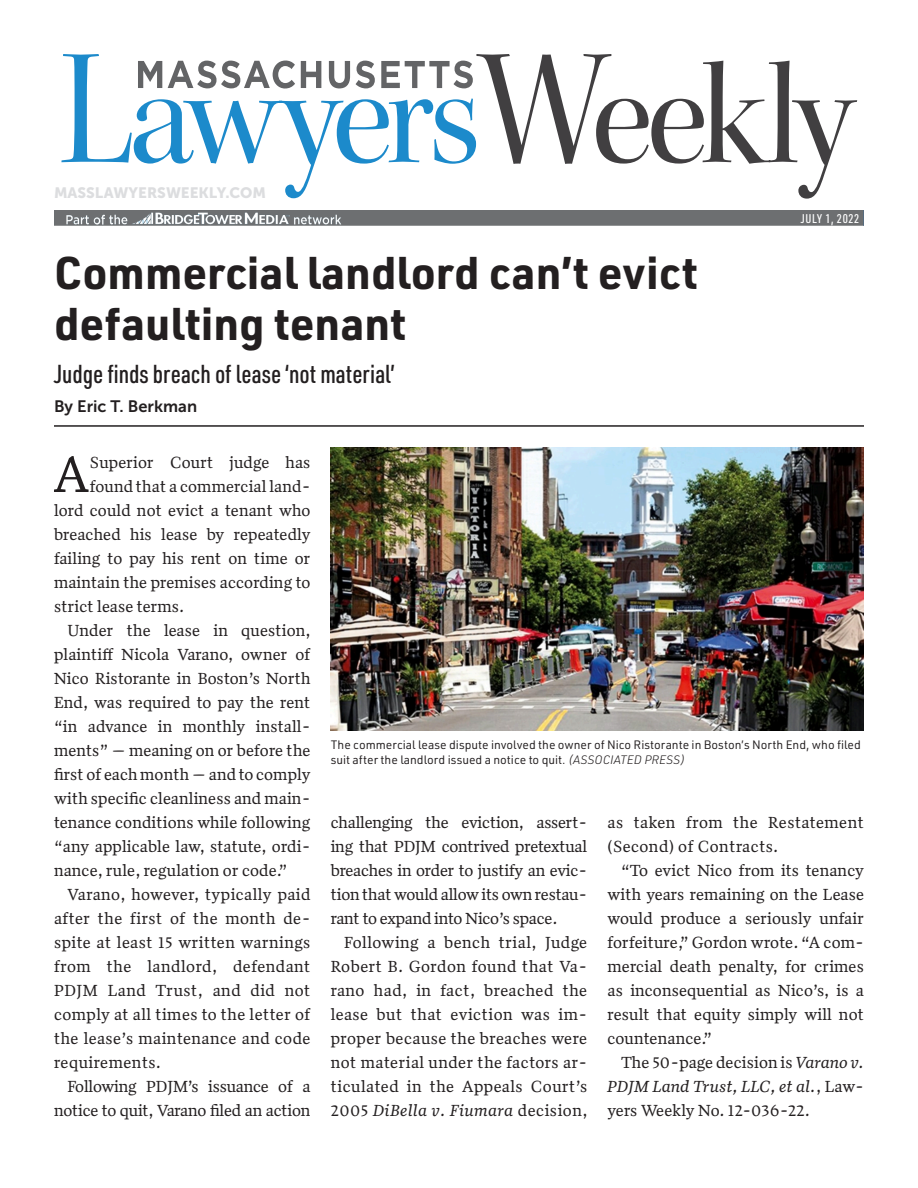
<style>
.page{position:relative;width:918px;height:1188px;background:#fff}
.page>*{position:absolute;margin:0;border:0;box-sizing:border-box;transform-origin:0 0}
.RagRight_indent{font:52.2px "Quiosco";color:#231f20}
.Head{font:700 45px/51px "URWDIN";color:#231f20}
.RagRight_indent-2{font:500 25.5px "URWDIN Cond";color:#231f20}
.RagRight_indent-3{font:16.5px/24px "Quiosco";letter-spacing:.01em;color:#231f20;text-align:justify}
.RagRight_indent-4{font:16.5px/24px "Quiosco";letter-spacing:-.01em;color:#231f20;text-align:right}
.RagRight_indent-5{font:16.5px/24px "Quiosco";letter-spacing:.03em;color:#231f20}
.t1{font:16.5px "Museo Sans 700";color:#231f20}
.Subhead_highlight{font:15px "Museo Sans 900";color:#dcdddf}
.t2{font:500 12.3px "URWDIN Cond";letter-spacing:.05em;color:#fff}
.t3{font:12px/14.4px "URWDIN";color:#231f20}
.s1{font-weight:300;font-style:italic}
.s2{font-style:italic}
</style>
<div class="page">
<img style="left:54px;top:210px;width:810px;height:16px">
<svg style="left:476px;top:54px;width:381px;height:145px"></svg>
<svg style="left:61px;top:54px;width:415px;height:144px"></svg>
<svg style="left:138px;top:60px;width:335px;height:29px"></svg>
<hr style="left:54px;top:425px;width:810px;height:2px;background:#231f20">
<img style="left:331px;top:447px;width:533px;height:284px">
<p class="Subhead_highlight" style="left:54px;top:184px;width:214px">MASSLAWYERSWEEKLY.COM</p>
<p class="Head" style="left:54px;top:246px;width:645px">Commercial landlord can’t evict defaulting tenant</p>
<p class="RagRight_indent-2" style="left:54px;top:357px;width:342px">Judge finds breach of lease ‘not material’</p>
<p class="t1" style="left:54px;top:397px;width:145px">By Eric T. Berkman</p>
<p class="t2" style="left:801px;top:211px;width:60px">JULY 1, 2022</p>
<p class="RagRight_indent" style="left:53px;top:441px;width:37px">A</p>
<p class="RagRight_indent-3" style="left:90px;top:451px;width:222px">Superior Court judge has</p>
<p class="RagRight_indent-3" style="left:90px;top:475px;width:222px">found that a commercial land-</p>
<p class="RagRight_indent-3" style="left:54px;top:499px;width:258px">lord could not evict a tenant who</p>
<p class="RagRight_indent-3" style="left:54px;top:523px;width:258px">breached his lease by repeatedly</p>
<p class="RagRight_indent-3" style="left:54px;top:547px;width:258px">failing to pay his rent on time or</p>
<p class="RagRight_indent-3" style="left:54px;top:571px;width:258px">maintain the premises according to</p>
<p class="RagRight_indent-3" style="left:54px;top:595px;width:132px">strict lease terms.</p>
<p class="RagRight_indent-3" style="left:54px;top:619px;width:258px;text-indent:14px">Under the lease in question, plaintiff Nicola Varano, owner of Nico Ristorante in Boston’s North End, was required to pay the rent “in advance in monthly install&shy;ments” — meaning on or before the first of each month — and to comply with specific cleanliness and main&shy;tenance conditions while following “any applicable law, statute, ordi&shy;nance, rule, regulation or code.”</p>
<p class="RagRight_indent-3" style="left:54px;top:883px;width:258px;text-indent:14px">Varano, however, typically paid after the first of the month de&shy;spite at least 15 written warnings from the landlord, defendant PDJM Land Trust, and did not comply at all times to the letter of the lease’s maintenance and code requirements.</p>
<p class="RagRight_indent-4" style="left:54px;top:1075px;width:258px">Following PDJM’s issuance of a notice to quit, Varano filed an action</p>
<p class="t3" style="left:331px;top:737px;width:532px">The commercial lease dispute involved the owner of Nico Ristorante in Boston’s North End, who filed suit after the landlord issued a notice to quit. <span class="s1">(ASSOCIATED PRESS)</span></p>
<p class="RagRight_indent-3" style="left:331px;top:811px;width:258px">challenging the eviction, assert&shy;ing that PDJM contrived pretextual breaches in order to justify an evic&shy;tion that would allow its own restau&shy;rant to expand into Nico’s space.</p>
<p class="RagRight_indent-3" style="left:331px;top:931px;width:258px;text-indent:14px">Following a bench trial, Judge Robert B. Gordon found that Va&shy;rano had, in fact, breached the lease but that eviction was im&shy;proper because the breaches were not material under the factors ar&shy;ticulated in the Appeals Court’s 2005 <span class="s2">DiBella v. Fiumara</span> decision,</p>
<p class="RagRight_indent-5" style="left:608px;top:811px;width:258px">as taken from the Restatement (Second) of Contracts.</p>
<p class="RagRight_indent-3" style="left:608px;top:859px;width:258px;text-indent:14px">“To evict Nico from its tenancy with years remaining on the Lease would produce a seriously unfair forfeiture,” Gordon wrote. “A com&shy;mercial death penalty, for crimes as inconsequential as Nico’s, is a result that equity simply will not countenance.”</p>
<p class="RagRight_indent-3" style="left:608px;top:1051px;width:258px;text-indent:14px">The 50-page decision is <span class="s2">Varano v.<br>PDJM Land Trust, LLC, et al.</span>, Law&shy;yers Weekly No. 12-036-22.</p>
</div>
